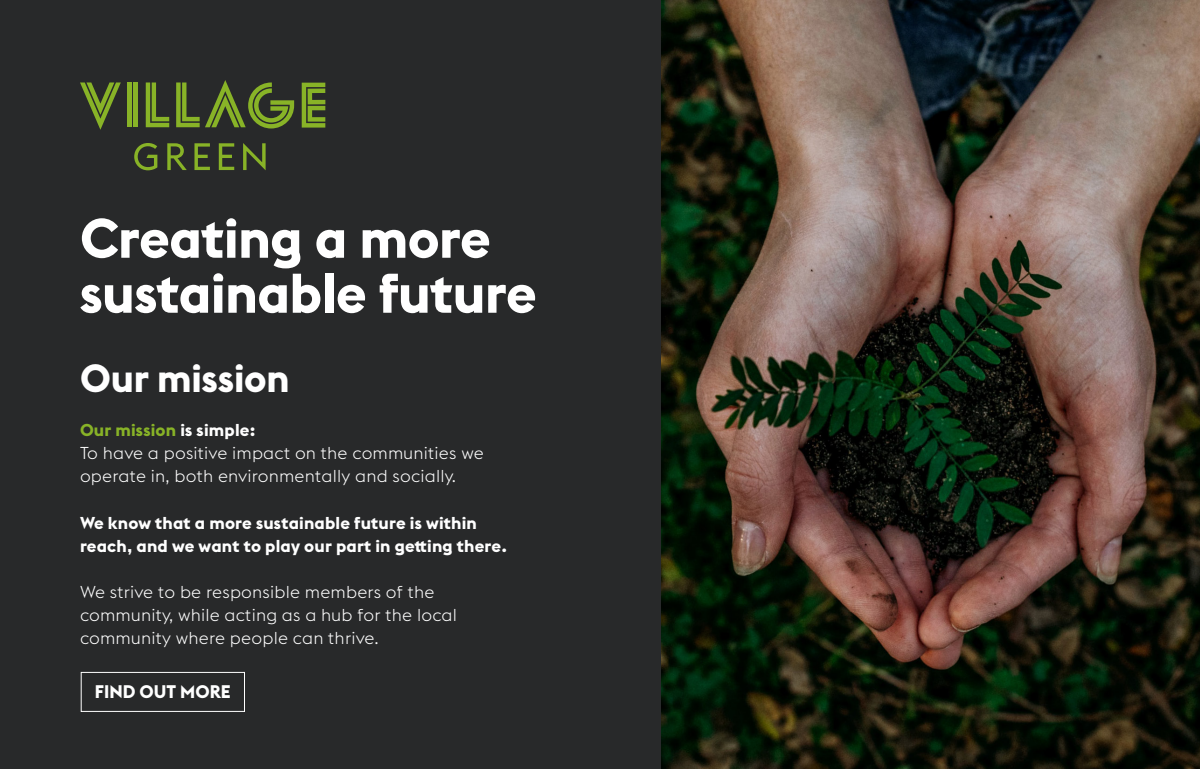
<style>
.page{position:relative;width:1200px;height:769px;background:#28292a}
.page>*{position:absolute;margin:0;border:0;box-sizing:border-box;transform-origin:0 0}
.t1{font:700 55px/55px "Village Flex";letter-spacing:-.01em;color:#fff}
.t2{font:700 38.8px "Village Flex";letter-spacing:-.005em;color:#fff}
.t3{font:700 18px "Village Flex";color:#fff}
.t4{font:300 17px/23px "Village Flex";letter-spacing:.01em;color:#fff}
.t5{font:700 17px/23px "Village Flex";letter-spacing:.01em;color:#fff}
.s1{font-weight:700;color:#88b327}
.s2{font-weight:700}
</style>
<div class="page">
<img style="left:662px;top:0;width:538px;height:769px">
<div style="left:81px;top:672px;width:164px;height:40px;border:1px solid #fff"></div>
<svg style="left:302px;top:83px;width:23px;height:45px"></svg>
<svg style="left:80px;top:82px;width:41px;height:48px"></svg>
<div style="left:127px;top:82px;width:5px;height:45px;background:#88b327"></div>
<hr style="left:133px;top:82px;width:4px;height:45px;background:#88b327">
<svg style="left:146px;top:82px;width:23px;height:45px"></svg>
<svg style="left:176px;top:80px;width:118px;height:49px"></svg>
<svg style="left:134px;top:143px;width:23px;height:27px"></svg>
<svg style="left:167px;top:143px;width:20px;height:27px"></svg>
<svg style="left:194px;top:143px;width:16px;height:27px"></svg>
<svg style="left:219px;top:143px;width:15px;height:27px"></svg>
<svg style="left:243px;top:143px;width:23px;height:27px"></svg>
<h1 class="t1" style="left:80px;top:211px;width:458px">Creating a more sustainable future</h1>
<h2 class="t2" style="left:80px;top:356px;width:211px">Our mission</h2>
<p class="t4" style="left:80px;top:419px;width:405px"><span class="s1">Our mission</span> <span class="s2">is simple:<br></span>To have a positive impact on the communities we operate in, both environmentally and socially.</p>
<p class="t5" style="left:80px;top:511px;width:429px">We know that a more sustainable future is within reach, and we want to play our part in getting there.</p>
<p class="t4" style="left:80px;top:580px;width:379px">We strive to be responsible members of the community, while acting as a hub for the local community where people can thrive.</p>
<p class="t3" style="left:95px;top:681px;width:137px">FIND OUT MORE</p>
</div>
